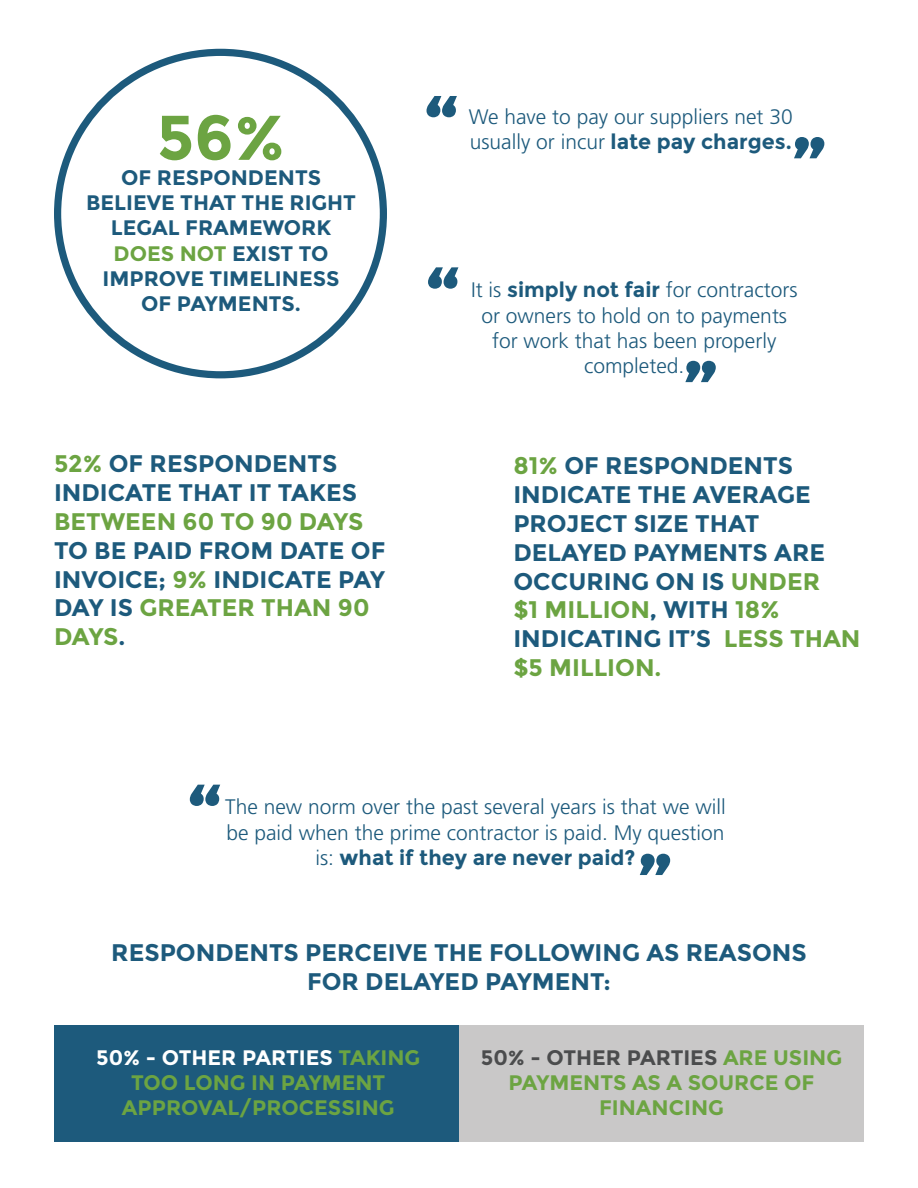
<style>
.page{position:relative;width:918px;height:1188px;background:#fff}
.page>*{position:absolute;margin:0;border:0;box-sizing:border-box;transform-origin:0 0}
.t1{font:700 84px "Montserrat";color:#1d5a7c}
.t2{font:700 63px "Montserrat";color:#6ca442}
.t3{font:700 24px/28.8px "Montserrat";color:#1d5a7c}
.t4{font:700 24px "Montserrat";color:#6ca442}
.t5{font:300 21px/25.2px "Frutiger LT Std";color:#1d5a7c;text-align:center}
.t6{font:700 21px/25.2px "Montserrat";color:#1d5a7c;text-align:center}
.t7{font:700 21px/25.2px "Montserrat";color:#6ca442;text-align:center}
.s1{color:#6ca442}
.s2{font-family:"Frutiger LT Std";font-weight:300}
.s3{font-family:"Montserrat";font-weight:700}
.s4{color:#fff}
.s5{color:#4b4c4d}
</style>
<div class="page">
<div style="left:54px;top:1025px;width:405px;height:117px;background:#1d5a7c"></div>
<div style="left:459px;top:1025px;width:405px;height:117px;background:#c9c8c8"></div>
<h2 class="t2" style="left:157px;top:100px;width:130px">56%</h2>
<p class="t6" style="left:86px;top:190px;width:271px">BELIEVE THAT THE RIGHT<br>LEGAL FRAMEWORK<br><span class="s1">DOES NOT</span> EXIST TO<br>IMPROVE TIMELINESS<br>OF PAYMENTS.</p>
<p class="t6" style="left:121px;top:165px;width:201px">OF RESPONDENTS</p>
<p class="t3" style="left:54px;top:450px;width:305px"><span class="s1">52%</span> OF RESPONDENTS<br>INDICATE THAT IT TAKES</p>
<p class="t4" style="left:54px;top:507px;width:311px">BETWEEN 60 TO 90 DAYS</p>
<p class="t3" style="left:54px;top:536px;width:333px">TO BE PAID FROM DATE OF<br>INVOICE; <span class="s1">9%</span> INDICATE PAY<br>DAY IS <span class="s1">GREATER THAN 90<br>DAYS</span>.</p>
<h1 class="t1" style="left:424px;top:75px;width:37px">“</h1>
<p class="t5" style="left:469px;top:104px;width:326px">We have to pay our suppliers net 30</p>
<p class="t6" style="left:470px;top:129px;width:324px"><span class="s2">usually or incur</span> late pay charges.</p>
<h1 class="t1" style="left:827px;top:179px;width:37px;rotate:-180deg">“</h1>
<h1 class="t1" style="left:425px;top:247px;width:37px">“</h1>
<p class="t5" style="left:471px;top:278px;width:328px">It is <span class="s3">simply not fair</span> for contractors or owners to hold on to payments for work that has been properly completed.</p>
<h1 class="t1" style="left:719px;top:403px;width:37px;rotate:-180deg">“</h1>
<p class="t3" style="left:513px;top:452px;width:349px"><span class="s1">81%</span> OF RESPONDENTS<br>INDICATE THE AVERAGE<br>PROJECT SIZE THAT<br>DELAYED PAYMENTS ARE<br>OCCURING ON IS <span class="s1">UNDER<br>$1 MILLION</span>, WITH <span class="s1">18%<br></span>INDICATING IT’S <span class="s1">LESS THAN $5 MILLION.</span></p>
<h1 class="t1" style="left:187px;top:764px;width:37px">“</h1>
<p class="t5" style="left:225px;top:795px;width:502px;text-align:left">The new norm over the past several years is that we will be paid when the prime contractor is paid. My question</p>
<p class="t6" style="left:315px;top:845px;width:322px"><span class="s2">is:</span> what if they are never paid?</p>
<h1 class="t1" style="left:673px;top:896px;width:37px;rotate:-180deg">“</h1>
<p class="t3" style="left:111px;top:938px;width:697px;text-align:center">RESPONDENTS PERCEIVE THE FOLLOWING AS REASONS<br>FOR DELAYED PAYMENT:</p>
<p class="t7" style="left:96px;top:1045px;width:326px"><span class="s4">50% - OTHER PARTIES</span> TAKING<br>TOO LONG IN PAYMENT<br>APPROVAL/PROCESSING</p>
<p class="t7" style="left:481px;top:1045px;width:363px"><span class="s5">50% - OTHER PARTIES</span> ARE USING<br>PAYMENTS AS A SOURCE OF<br>FINANCING</p>
</div>
